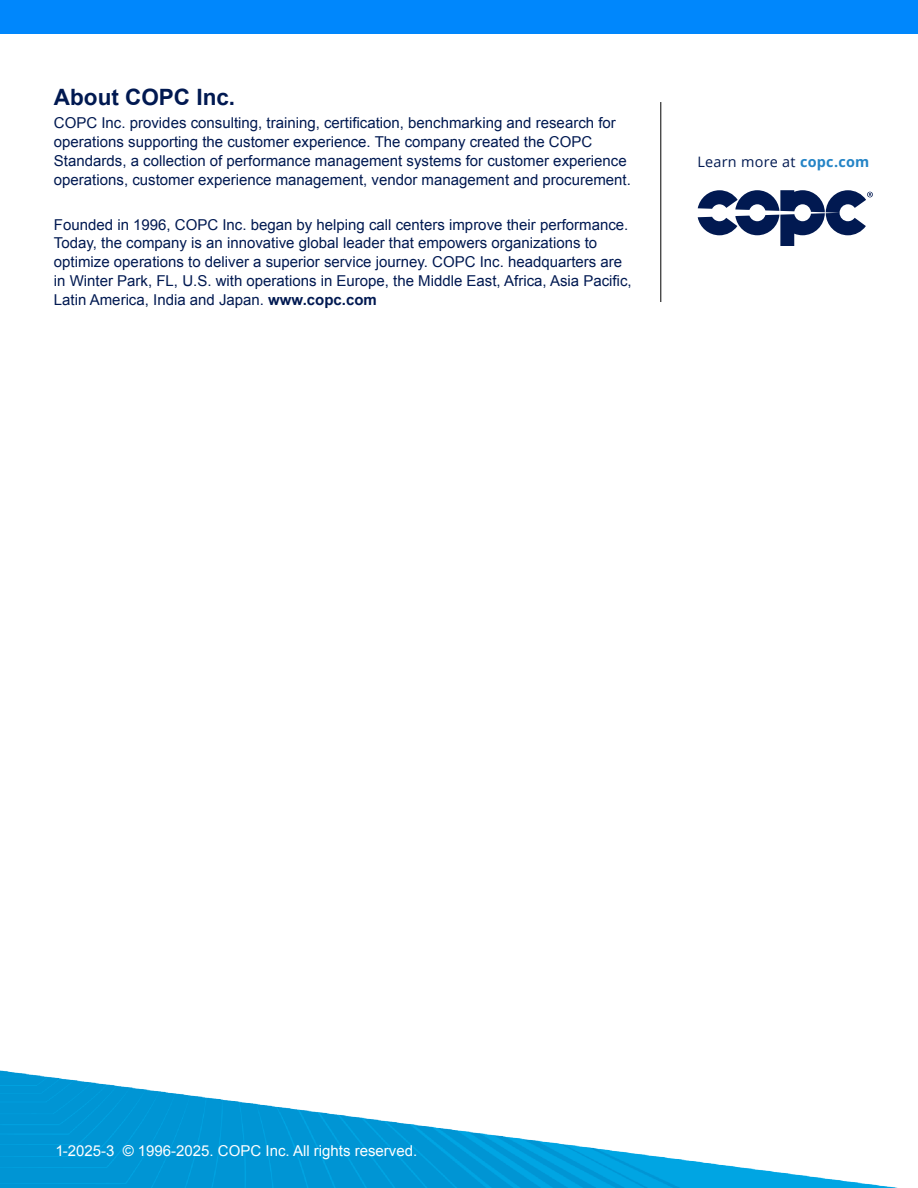
<style>
.page{position:relative;width:918px;height:1188px;background:#fff}
.page>*{position:absolute;margin:0;border:0;box-sizing:border-box;transform-origin:0 0}
.t1{font:700 22.5px "Arial";color:#011951}
.t2{font:15px/18.8px "Arial";color:#011951}
.t3{font:15px "Arial";color:#fff}
.t4{font:14.4px "Open Sans";letter-spacing:.02em;color:#011951}
.s1{font-weight:700}
.s2{font-weight:700;color:#2484c6}
</style>
<div class="page">
<img style="left:0;top:1070px;width:898px;height:118px">
<div style="left:0;top:0;width:918px;height:34px;background:#0087fc"></div>
<hr style="left:660px;top:102px;width:1px;height:200px;background:#000">
<svg style="left:698px;top:190px;width:175px;height:56px"></svg>
<p class="t1" style="left:54px;top:82px;width:183px">About COPC Inc.</p>
<p class="t2" style="left:54px;top:114px;width:563px">COPC Inc. provides consulting, training, certification, benchmarking and research for</p>
<p class="t2" style="left:54px;top:133px;width:578px">operations supporting the customer experience. The company created the COPC<br>Standards, a collection of performance management systems for customer experience operations, customer experience management, vendor management and procurement.</p>
<p class="t2" style="left:54px;top:215px;width:576px">Founded in 1996, COPC Inc. began by helping call centers improve their performance.<br>Today, the company is an innovative global leader that empowers organizations to optimize operations to deliver a superior service journey. COPC Inc. headquarters are</p>
<p class="t2" style="left:54px;top:271px;width:579px">in Winter Park, FL, U.S. with operations in Europe, the Middle East, Africa, Asia Pacific,<br>Latin America, India and Japan. <span class="s1">www.copc.com</span></p>
<p class="t4" style="left:697px;top:151px;width:174px">Learn more at <span class="s2">copc.com</span></p>
<p class="t3" style="left:55px;top:1141px;width:60px">1-2025-3</p>
<p class="t3" style="left:123px;top:1141px;width:296px">© 1996-2025. COPC Inc. All rights reserved.</p>
</div>
